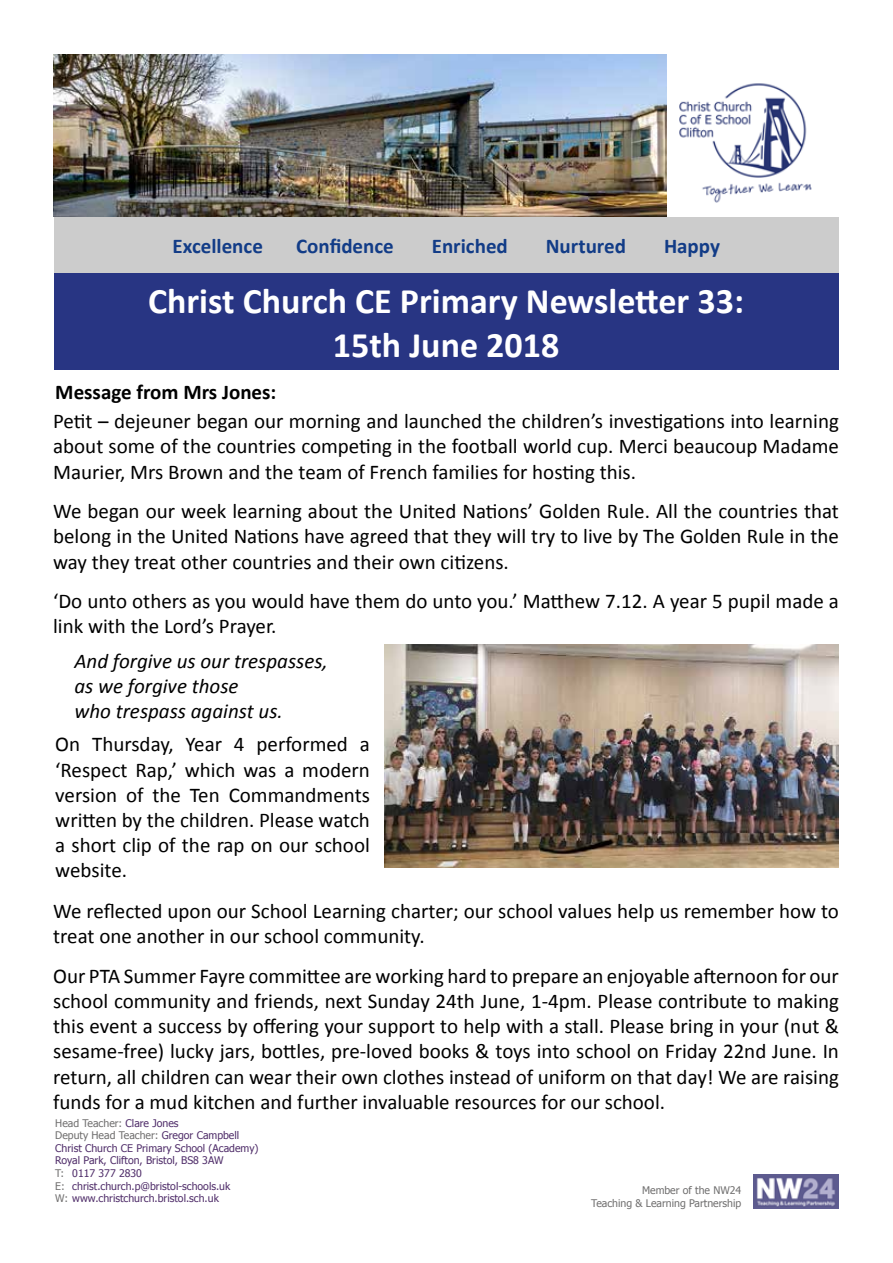
<style>
.page{position:relative;width:893px;height:1263px;background:#fff}
.page>*{position:absolute;margin:0;border:0;box-sizing:border-box;transform-origin:0 0}
.t1{font:700 36px/43.2px "Calibri";color:#fff;text-align:center}
.t2{font:21px/25.2px "Calibri";color:#000;text-align:justify}
.t3{font:italic 21px/25.2px "Calibri";color:#000}
.t4{font:700 21px "Calibri";color:#123c87}
.t5{font:700 21px "Calibri";color:#000}
.t6{font:10.5px/12.6px "Tahoma";color:#502e6a}
.t7{font:10.5px/12.6px "Tahoma";color:#706f6f;text-align:right}
.s1{color:#706f6f}
</style>
<div class="page">
<img style="left:53px;top:54px;width:759px;height:163px">
<img style="left:754px;top:1174px;width:85px;height:35px">
<div style="left:54px;top:217px;width:785px;height:56px;background:#ccc"></div>
<div style="left:54px;top:273px;width:784px;height:97px;background:#283583"></div>
<img style="left:385px;top:644px;width:453px;height:223px">
<p class="t4" style="left:173px;top:233px;width:92px">Excellence</p>
<p class="t4" style="left:296px;top:233px;width:99px">Confidence</p>
<p class="t4" style="left:432px;top:233px;width:78px">Enriched</p>
<p class="t4" style="left:546px;top:233px;width:82px">Nurtured</p>
<p class="t4" style="left:664px;top:233px;width:58px">Happy</p>
<h1 class="t1" style="left:148px;top:280px;width:597px">Christ Church CE Primary Newsletter 33:<br>15th June 2018</h1>
<p class="t5" style="left:55px;top:379px;width:223px">Message from Mrs Jones:</p>
<p class="t2" style="left:53px;top:409px;width:787px">Petit – dejeuner began our morning and launched the children’s investigations into learning about some of the countries competing in the football world cup. Merci beaucoup Madame Maurier, Mrs Brown and the team of French families for hosting this.</p>
<p class="t2" style="left:53px;top:499px;width:787px">We began our week learning about the United Nations’ Golden Rule. All the countries that belong in the United Nations have agreed that they will try to live by The Golden Rule in the way they treat other countries and their own citizens.</p>
<p class="t2" style="left:53px;top:589px;width:787px">‘Do unto others as you would have them do unto you.’ Matthew 7.12. A year 5 pupil made a link with the Lord’s Prayer.</p>
<p class="t3" style="left:74px;top:647px;width:255px">And forgive us our trespasses, as we forgive those<br>who trespass against us.</p>
<p class="t2" style="left:55px;top:732px;width:316px">On Thursday, Year 4 performed a ‘Respect Rap,’ which was a modern version of the Ten Commandments written by the children. Please watch a short clip of the rap on our school website.</p>
<p class="t2" style="left:53px;top:898px;width:787px">We reflected upon our School Learning charter; our school values help us remember how to treat one another in our school community.</p>
<p class="t2" style="left:53px;top:963px;width:787px">Our PTA Summer Fayre committee are working hard to prepare an enjoyable afternoon for our school community and friends, next Sunday 24th June, 1-4pm. Please contribute to making this event a success by offering your support to help with a stall. Please bring in your (nut &amp; sesame-free) lucky jars, bottles, pre-loved books &amp; toys into school on Friday 22nd June. In return, all children can wear their own clothes instead of uniform on that day! We are raising funds for a mud kitchen and further invaluable resources for our school.</p>
<p class="t6" style="left:55px;top:1116px;width:205px"><span class="s1">Head Teacher:</span> Clare Jones<br><span class="s1">Deputy Head Teacher:</span> Gregor Campbell Christ Church CE Primary School (Academy)<br>Royal Park, Clifton, Bristol, BS8 3AW<br><span class="s1">T:</span> 0117 377 2830<br><span class="s1">E:</span> christ.church.p@bristol-schools.uk<br><span class="s1">W:</span> www.christchurch.bristol.sch.uk</p>
<p class="t7" style="left:591px;top:1184px;width:152px">Member of the NW24<br>Teaching &amp; Learning Partnership</p>
</div>
